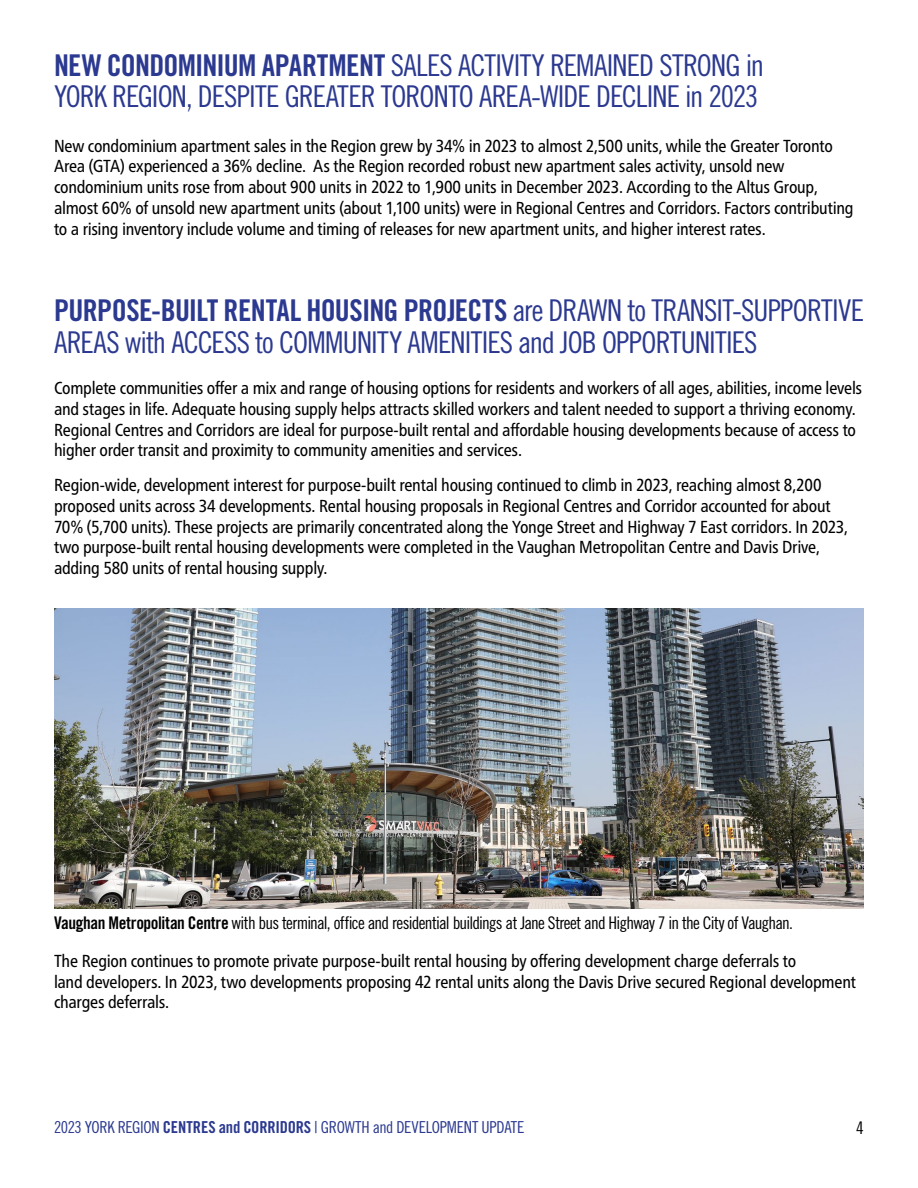
<style>
.page{position:relative;width:918px;height:1188px;background:#fff}
.page>*{position:absolute;margin:0;border:0;box-sizing:border-box;transform-origin:0 0}
.Heading{font:30px/31.5px "Trade Gothic LT Pro Cn 18";letter-spacing:-.03em;color:#2b3990}
.t1{font:condensed 17.4px/20.9px "Frutiger Neue LT Pro";letter-spacing:-.015em;color:#000}
.t2{font:17.4px "Trade Gothic LT Pro Cn 18";letter-spacing:-.045em;color:#000}
.t3{font:16.5px "Trade Gothic LT Pro Cn 18";letter-spacing:-.02em;color:#2b3990}
.s1{font-family:"Trade Gothic LT Pro Bd Cn 20"}
</style>
<div class="page">
<img style="left:54px;top:608px;width:810px;height:300px">
<h1 class="Heading" style="left:54px;top:49px;width:712px"><span class="s1">NEW CONDOMINIUM APARTMENT</span> SALES ACTIVITY REMAINED STRONG in<br>YORK REGION, DESPITE GREATER TORONTO AREA-WIDE DECLINE in 2023</h1>
<p class="t1" style="left:54px;top:135px;width:801px">New condominium apartment sales in the Region grew by 34% in 2023 to almost 2,500 units, while the Greater Toronto Area (GTA) experienced a 36% decline. As the Region recorded robust new apartment sales activity, unsold new condominium units rose from about 900 units in 2022 to 1,900 units in December 2023. According to the Altus Group, almost 60% of unsold new apartment units (about 1,100 units) were in Regional Centres and Corridors. Factors contributing to a rising inventory include volume and timing of releases for new apartment units, and higher interest rates.</p>
<h2 class="Heading" style="left:54px;top:294px;width:812px"><span class="s1">PURPOSE-BUILT RENTAL HOUSING PROJECTS</span> are DRAWN to TRANSIT-SUPPORTIVE<br>AREAS with ACCESS to COMMUNITY AMENITIES and JOB OPPORTUNITIES</h2>
<p class="t1" style="left:54px;top:377px;width:810px">Complete communities offer a mix and range of housing options for residents and workers of all ages, abilities, income levels and stages in life. Adequate housing supply helps attracts skilled workers and talent needed to support a thriving economy.<br>Regional Centres and Corridors are ideal for purpose-built rental and affordable housing developments because of access to higher order transit and proximity to community amenities and services.</p>
<p class="t1" style="left:54px;top:474px;width:795px">Region-wide, development interest for purpose-built rental housing continued to climb in 2023, reaching almost 8,200 proposed units across 34 developments. Rental housing proposals in Regional Centres and Corridor accounted for about 70% (5,700 units). These projects are primarily concentrated along the Yonge Street and Highway 7 East corridors. In 2023, two purpose-built rental housing developments were completed in the Vaughan Metropolitan Centre and Davis Drive, adding 580 units of rental housing supply.</p>
<p class="t2" style="left:54px;top:913px;width:740px"><span class="s1">Vaughan Metropolitan Centre</span> with bus terminal, office and residential buildings at Jane Street and Highway 7 in the City of Vaughan.</p>
<p class="t1" style="left:54px;top:950px;width:803px">The Region continues to promote private purpose-built rental housing by offering development charge deferrals to<br>land developers. In 2023, two developments proposing 42 rental units along the Davis Drive secured Regional development charges deferrals.</p>
<p class="t3" style="left:54px;top:1117px;width:472px">2023 YORK REGION <span class="s1">CENTRES and CORRIDORS</span> | GROWTH and DEVELOPMENT UPDATE</p>
<p class="t2" style="left:856px;top:1117px;width:9px">4</p>
</div>
